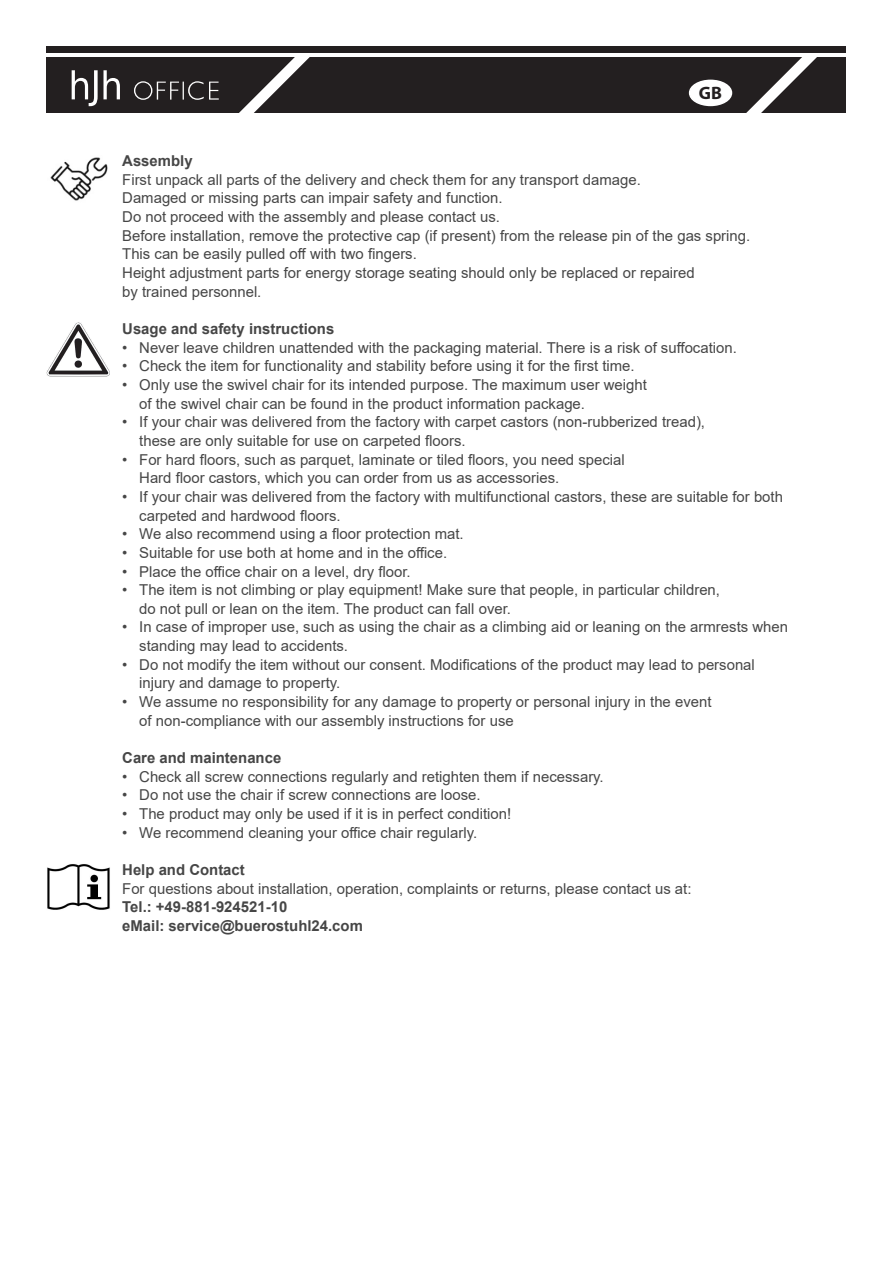
<style>
.page{position:relative;width:893px;height:1263px;background:#fff}
.page>*{position:absolute;margin:0;border:0;box-sizing:border-box;transform-origin:0 0}
.t1{font:700 18px "Myriad Pro";color:#231f20}
.Überschrift_2{font:15px "Arial";color:#464646}
.Überschrift_2-2{font:700 15px "Arial";color:#464646}
</style>
<div class="page">
<div style="left:47px;top:57px;width:799px;height:55px;background:#231f20"></div>
<svg style="left:72px;top:70px;width:48px;height:36px"></svg>
<svg style="left:134px;top:81px;width:85px;height:19px"></svg>
<div style="left:690px;top:80px;width:41px;height:25px;background:#fff;border-radius:50%"></div>
<div style="left:689px;top:80px;width:43px;height:26px;border:2px solid #fff;border-radius:50%"></div>
<svg style="left:226px;top:46px;width:96px;height:67px"></svg>
<svg style="left:733px;top:46px;width:96px;height:67px"></svg>
<div style="left:47px;top:47px;width:799px;height:6px;background:#231f20"></div>
<img style="left:47px;top:322px;width:63px;height:54px">
<img style="left:47px;top:864px;width:63px;height:46px">
<img style="left:50px;top:157px;width:58px;height:44px">
<p class="t1" style="left:699px;top:81px;width:25px">GB</p>
<p class="Überschrift_2-2" style="left:122px;top:150px;width:72px">Assembly</p>
<p class="Überschrift_2" style="left:122px;top:169px;width:520px">First unpack all parts of the delivery and check them for any transport damage.</p>
<p class="Überschrift_2" style="left:122px;top:188px;width:382px">Damaged or missing parts can impair safety and function.</p>
<p class="Überschrift_2" style="left:122px;top:206px;width:379px">Do not proceed with the assembly and please contact us.</p>
<p class="Überschrift_2" style="left:122px;top:225px;width:630px">Before installation, remove the protective cap (if present) from the release pin of the gas spring.</p>
<p class="Überschrift_2" style="left:122px;top:244px;width:296px">This can be easily pulled off with two fingers.</p>
<p class="Überschrift_2" style="left:122px;top:262px;width:574px">Height adjustment parts for energy storage seating should only be replaced or repaired</p>
<p class="Überschrift_2" style="left:122px;top:281px;width:141px">by trained personnel.</p>
<p class="Überschrift_2-2" style="left:122px;top:318px;width:214px">Usage and safety instructions</p>
<p class="Überschrift_2" style="left:122px;top:337px;width:616px">• Never leave children unattended with the packaging material. There is a risk of suffocation.</p>
<p class="Überschrift_2" style="left:122px;top:356px;width:514px">• Check the item for functionality and stability before using it for the first time.</p>
<p class="Überschrift_2" style="left:122px;top:374px;width:526px">• Only use the swivel chair for its intended purpose. The maximum user weight</p>
<p class="Überschrift_2" style="left:139px;top:393px;width:447px">of the swivel chair can be found in the product information package.</p>
<p class="Überschrift_2" style="left:122px;top:412px;width:584px">• If your chair was delivered from the factory with carpet castors (non-rubberized tread),</p>
<p class="Überschrift_2" style="left:139px;top:430px;width:328px">these are only suitable for use on carpeted floors.</p>
<p class="Überschrift_2" style="left:122px;top:449px;width:504px">• For hard floors, such as parquet, laminate or tiled floors, you need special</p>
<p class="Überschrift_2" style="left:139px;top:468px;width:422px">Hard floor castors, which you can order from us as accessories.</p>
<p class="Überschrift_2" style="left:122px;top:486px;width:662px">• If your chair was delivered from the factory with multifunctional castors, these are suitable for both</p>
<p class="Überschrift_2" style="left:139px;top:505px;width:203px">carpeted and hardwood floors.</p>
<p class="Überschrift_2" style="left:122px;top:524px;width:343px">• We also recommend using a floor protection mat.</p>
<p class="Überschrift_2" style="left:122px;top:542px;width:326px">• Suitable for use both at home and in the office.</p>
<p class="Überschrift_2" style="left:122px;top:561px;width:290px">• Place the office chair on a level, dry floor.</p>
<p class="Überschrift_2" style="left:122px;top:579px;width:599px">• The item is not climbing or play equipment! Make sure that people, in particular children,</p>
<p class="Überschrift_2" style="left:139px;top:598px;width:373px">do not pull or lean on the item. The product can fall over.</p>
<p class="Überschrift_2" style="left:122px;top:617px;width:667px">• In case of improper use, such as using the chair as a climbing aid or leaning on the armrests when</p>
<p class="Überschrift_2" style="left:139px;top:635px;width:210px">standing may lead to accidents.</p>
<p class="Überschrift_2" style="left:122px;top:654px;width:634px">• Do not modify the item without our consent. Modifications of the product may lead to personal</p>
<p class="Überschrift_2" style="left:139px;top:673px;width:203px">injury and damage to property.</p>
<p class="Überschrift_2" style="left:122px;top:691px;width:591px">• We assume no responsibility for any damage to property or personal injury in the event</p>
<p class="Überschrift_2" style="left:139px;top:710px;width:376px">of non-compliance with our assembly instructions for use</p>
<p class="Überschrift_2-2" style="left:122px;top:747px;width:161px">Care and maintenance</p>
<p class="Überschrift_2" style="left:122px;top:766px;width:483px">• Check all screw connections regularly and retighten them if necessary.</p>
<p class="Überschrift_2" style="left:122px;top:785px;width:360px">• Do not use the chair if screw connections are loose.</p>
<p class="Überschrift_2" style="left:122px;top:803px;width:391px">• The product may only be used if it is in perfect condition!</p>
<p class="Überschrift_2" style="left:122px;top:822px;width:356px">• We recommend cleaning your office chair regularly.</p>
<p class="Überschrift_2-2" style="left:122px;top:859px;width:124px">Help and Contact</p>
<p class="Überschrift_2" style="left:122px;top:878px;width:571px">For questions about installation, operation, complaints or returns, please contact us at:</p>
<p class="Überschrift_2-2" style="left:122px;top:896px;width:167px">Tel.: +49-881-924521-10</p>
<p class="Überschrift_2-2" style="left:122px;top:915px;width:242px">eMail: service@buerostuhl24.com</p>
</div>
